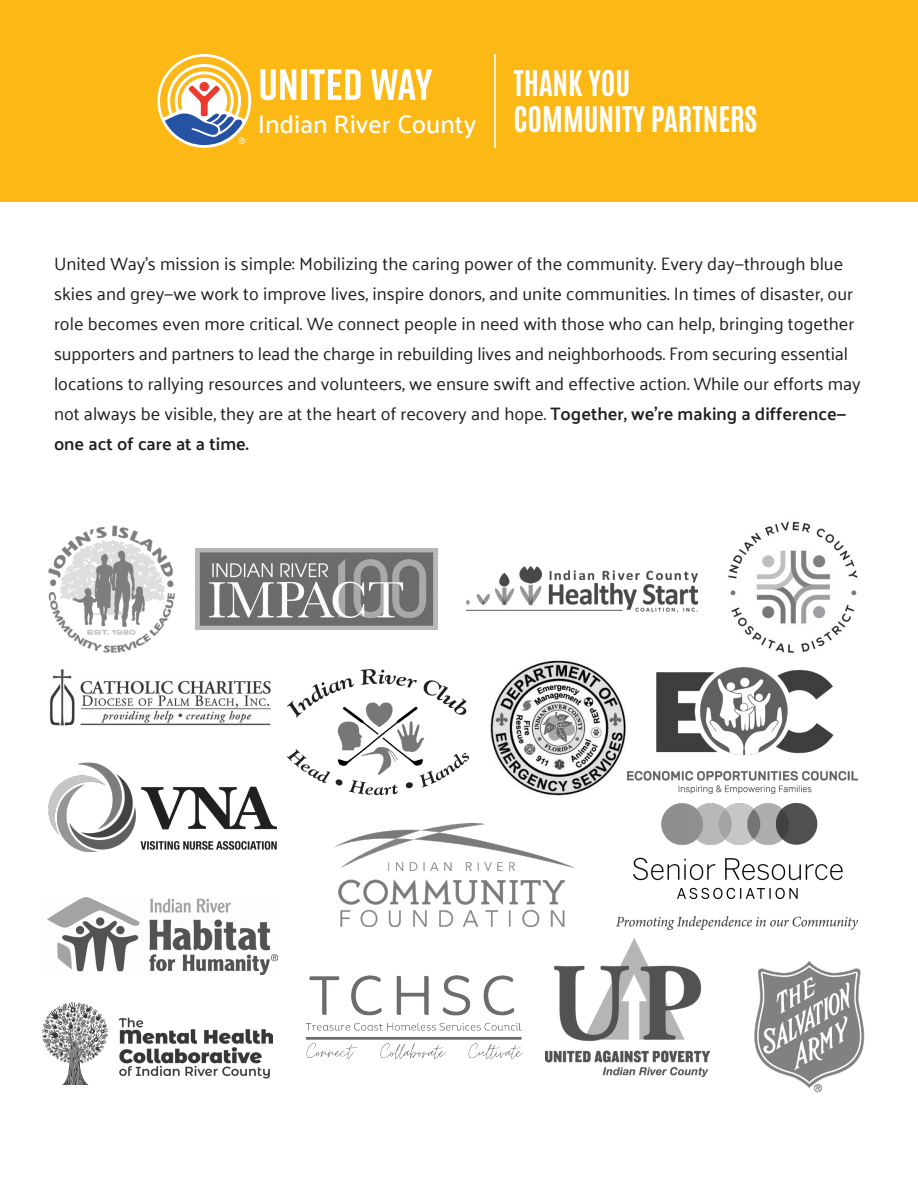
<style>
.page{position:relative;width:918px;height:1188px;background:#fff}
.page>*{position:absolute;margin:0;border:0;box-sizing:border-box;transform-origin:0 0}
.t1{font:700 30px "Antonio";color:#fff}
.t2{font:500 25.8px "Palanquin";letter-spacing:-.005em;color:#fff}
.t3{font:18px/30px "Palanquin";color:#231f20}
.s1{font-weight:600}
</style>
<div class="page">
<div style="left:0;top:0;width:918px;height:202px;background:#fcb814"></div>
<svg style="left:260px;top:69px;width:36px;height:31px"></svg>
<div style="left:301px;top:69px;width:5px;height:31px;background:#fff"></div>
<svg style="left:309px;top:69px;width:52px;height:31px"></svg>
<svg style="left:371px;top:69px;width:61px;height:31px"></svg>
<svg style="left:157px;top:54px;width:94px;height:94px"></svg>
<svg style="left:160px;top:57px;width:88px;height:88px"></svg>
<hr style="left:494px;top:54px;width:2px;height:94px;background:#fff">
<img style="left:546px;top:939px;width:147px;height:137px">
<img style="left:305px;top:975px;width:218px;height:85px">
<img style="left:616px;top:804px;width:242px;height:126px">
<img style="left:43px;top:1002px;width:230px;height:83px">
<img style="left:50px;top:669px;width:221px;height:57px">
<img style="left:48px;top:763px;width:229px;height:89px">
<img style="left:490px;top:660px;width:136px;height:136px">
<img style="left:196px;top:549px;width:241px;height:81px">
<img style="left:48px;top:525px;width:127px;height:128px">
<img style="left:286px;top:669px;width:183px;height:127px">
<img style="left:693px;top:961px;width:172px;height:132px">
<img style="left:628px;top:667px;width:230px;height:127px">
<img style="left:48px;top:897px;width:230px;height:77px">
<img style="left:728px;top:521px;width:130px;height:132px">
<img style="left:333px;top:824px;width:241px;height:103px">
<img style="left:467px;top:567px;width:230px;height:44px">
<p class="t2" style="left:258px;top:107px;width:220px">Indian River County</p>
<p class="t1" style="left:513px;top:61px;width:118px">THANK YOU</p>
<p class="t1" style="left:513px;top:97px;width:245px">COMMUNITY PARTNERS</p>
<p class="t3" style="left:54px;top:248px;width:808px">United Way’s mission is simple: Mobilizing the caring power of the community. Every day—through blue skies and grey—we work to improve lives, inspire donors, and unite communities. In times of disaster, our role becomes even more critical. We connect people in need with those who can help, bringing together supporters and partners to lead the charge in rebuilding lives and neighborhoods. From securing essential locations to rallying resources and volunteers, we ensure swift and effective action. While our efforts may not always be visible, they are at the heart of recovery and hope. <span class="s1">Together, we’re making a difference— one act of care at a time.</span></p>
</div>
